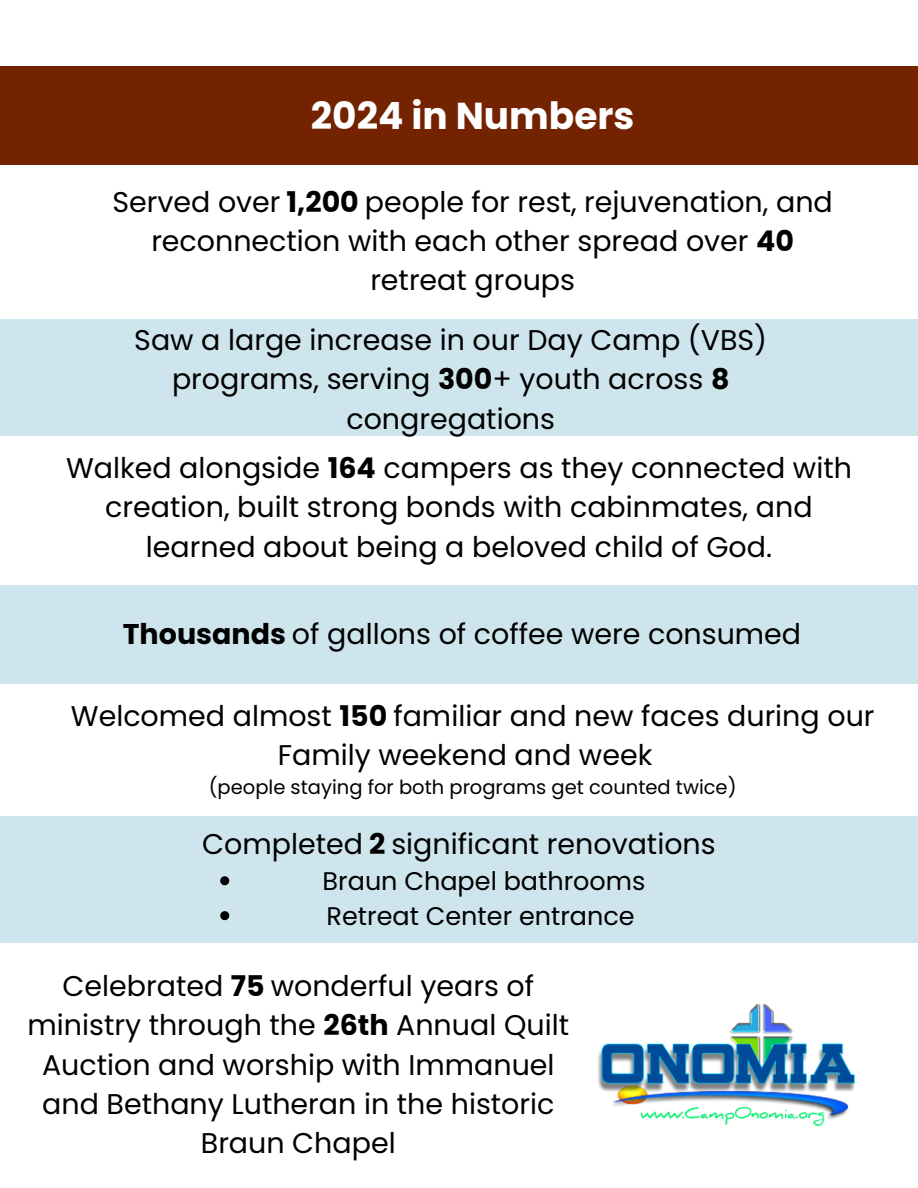
<style>
.page{position:relative;width:918px;height:1188px;background:#fff}
.page>*{position:absolute;margin:0;border:0;box-sizing:border-box;transform-origin:0 0}
.t1{font:700 37.5px "Poppins";color:#fff}
.t2{font:28.5px/39.3px "Poppins";color:#000;text-align:center}
.t3{font:25.5px "Poppins";color:#000}
.t4{font:19.5px "Poppins";color:#000}
.s1{font-weight:700}
</style>
<div class="page">
<div style="left:0;top:67px;width:918px;height:98px;background:#742300"></div>
<div style="left:0;top:319px;width:918px;height:117px;background:#cfe5ed"></div>
<img style="left:598px;top:1003px;width:258px;height:124px">
<div style="left:0;top:585px;width:918px;height:98px;background:#cfe5ed"></div>
<div style="left:0;top:816px;width:918px;height:127px;background:#cfe5ed"></div>
<svg style="left:220px;top:876px;width:9px;height:9px"></svg>
<svg style="left:220px;top:911px;width:9px;height:9px"></svg>
<h1 class="t1" style="left:311px;top:89px;width:325px">2024 in Numbers</h1>
<p class="t2" style="left:112px;top:182px;width:722px">Served over <span class="s1">1,200</span> people for rest, rejuvenation, and reconnection with each other spread over <span class="s1">40 </span>retreat groups</p>
<p class="t2" style="left:134px;top:320px;width:634px">Saw a large increase in our Day Camp (VBS) programs, serving <span class="s1">300</span>+ youth across <span class="s1">8 </span>congregations</p>
<p class="t2" style="left:66px;top:448px;width:787px">Walked alongside <span class="s1">164</span> campers as they connected with creation, built strong bonds with cabinmates, and learned about being a beloved child of God.</p>
<p class="t2" style="left:123px;top:614px;width:680px"><span class="s1">Thousands</span> of gallons of coffee were consumed</p>
<h2 class="t2" style="left:71px;top:696px;width:805px">Welcomed almost <span class="s1">150</span> familiar and new faces during our<br>Family weekend and week</h2>
<h2 class="t4" style="left:209px;top:774px;width:529px">(people staying for both programs get counted twice)</h2>
<h2 class="t2" style="left:202px;top:824px;width:515px">Completed <span class="s1">2</span> significant renovations</h2>
<p class="t3" style="left:323px;top:863px;width:324px">Braun Chapel bathrooms</p>
<p class="t3" style="left:327px;top:898px;width:310px">Retreat Center entrance</p>
<h2 class="t2" style="left:28px;top:966px;width:543px">Celebrated <span class="s1">75</span> wonderful years of ministry through the <span class="s1">26th</span> Annual Quilt<br>Auction and worship with Immanuel and Bethany Lutheran in the historic<br>Braun Chapel</h2>
</div>
